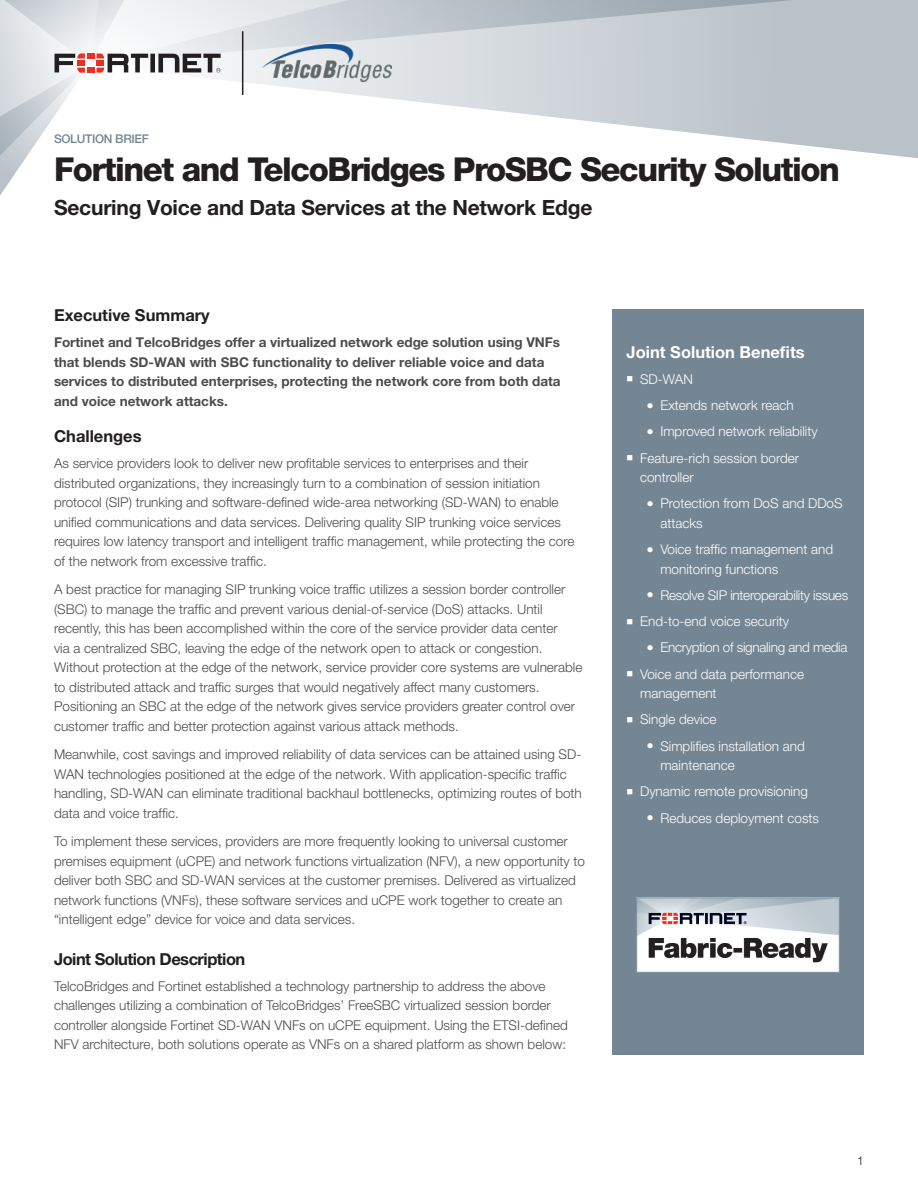
<style>
.page{position:relative;width:918px;height:1188px;background:#fff}
.page>*{position:absolute;margin:0;border:0;box-sizing:border-box;transform-origin:0 0}
.Main_Title{font:800 33px "Helvetica Neue LT Pro";letter-spacing:-.045em;color:#231f20}
.Main_Subtitle{font:700 21px "Helvetica Neue LT Pro";letter-spacing:-.01em;color:#231f20}
.Body_Copy_SUBHEAD__B{font:700 16.5px "Helvetica Neue LT Pro";color:#231f20}
.Body_Copy_Sub-SUBHEA{font:700 16.5px "Helvetica Neue LT Pro";letter-spacing:-.03em;color:#231f20}
.Sidebar_headline__Wh{font:700 16.5px "Helvetica Neue LT Pro";color:#fff}
.Body_Copy{font:300 13.5px/19.5px "Helvetica Neue LT Pro";color:#4b4c4d}
.t1{font:300 13.5px/19.5px "Helvetica Neue LT Pro";color:#fff}
.Body_Copy-2{font:700 13.5px/19.5px "Helvetica Neue LT Pro";color:#4b4c4d}
.t2{font:300 13.5px "Helvetica Neue LT Pro";letter-spacing:-.02em;color:#fff}
.Page_Header{font:500 12px "Helvetica Neue LT Pro";letter-spacing:-.025em;color:#748593}
.t3{font:300 12px "Helvetica Neue LT Pro";color:#231f20}
</style>
<div class="page">
<svg style="left:221px;top:65px;width:697px;height:94px"></svg>
<svg style="left:221px;top:0;width:697px;height:65px"></svg>
<svg style="left:0;top:0;width:221px;height:195px"></svg>
<div style="left:612px;top:309px;width:252px;height:745px;background:#748593"></div>
<img style="left:637px;top:897px;width:202px;height:75px">
<hr style="left:242px;top:31px;width:1px;height:64px;background:#231f20">
<img style="left:263px;top:44px;width:128px;height:37px">
<p class="Page_Header" style="left:54px;top:132px;width:97px">SOLUTION BRIEF</p>
<p class="Main_Title" style="left:54px;top:150px;width:787px">Fortinet and TelcoBridges ProSBC Security Solution</p>
<p class="Main_Subtitle" style="left:54px;top:194px;width:540px">Securing Voice and Data Services at the Network Edge</p>
<p class="Body_Copy_SUBHEAD__B" style="left:54px;top:305px;width:157px">Executive Summary</p>
<p class="Body_Copy-2" style="left:54px;top:332px;width:508px">Fortinet and TelcoBridges offer a virtualized network edge solution using VNFs that blends SD-WAN with SBC functionality to deliver reliable voice and data services to distributed enterprises, protecting the network core from both data and voice network attacks.</p>
<p class="Body_Copy_SUBHEAD__B" style="left:54px;top:426px;width:89px">Challenges</p>
<p class="Body_Copy" style="left:54px;top:454px;width:522px">As service providers look to deliver new profitable services to enterprises and their distributed organizations, they increasingly turn to a combination of session initiation protocol (SIP) trunking and software-defined wide-area networking (SD-WAN) to enable unified communications and data services. Delivering quality SIP trunking voice services requires low latency transport and intelligent traffic management, while protecting the core of the network from excessive traffic.</p>
<p class="Body_Copy" style="left:54px;top:580px;width:530px">A best practice for managing SIP trunking voice traffic utilizes a session border controller (SBC) to manage the traffic and prevent various denial-of-service (DoS) attacks. Until recently, this has been accomplished within the core of the service provider data center<br>via a centralized SBC, leaving the edge of the network open to attack or congestion.<br>Without protection at the edge of the network, service provider core systems are vulnerable to distributed attack and traffic surges that would negatively affect many customers.<br>Positioning an SBC at the edge of the network gives service providers greater control over customer traffic and better protection against various attack methods.</p>
<p class="Body_Copy" style="left:54px;top:744px;width:529px">Meanwhile, cost savings and improved reliability of data services can be attained using SD-WAN technologies positioned at the edge of the network. With application-specific traffic handling, SD-WAN can eliminate traditional backhaul bottlenecks, optimizing routes of both data and voice traffic.</p>
<p class="Body_Copy" style="left:54px;top:831px;width:533px">To implement these services, providers are more frequently looking to universal customer premises equipment (uCPE) and network functions virtualization (NFV), a new opportunity to deliver both SBC and SD-WAN services at the customer premises. Delivered as virtualized network functions (VNFs), these software services and uCPE work together to create an “intelligent edge” device for voice and data services.</p>
<p class="Body_Copy_Sub-SUBHEA" style="left:54px;top:948px;width:193px">Joint Solution Description</p>
<p class="Body_Copy" style="left:54px;top:976px;width:515px">TelcoBridges and Fortinet established a technology partnership to address the above challenges utilizing a combination of TelcoBridges’ FreeSBC virtualized session border controller alongside Fortinet SD-WAN VNFs on uCPE equipment. Using the ETSI-defined NFV architecture, both solutions operate as VNFs on a shared platform as shown below:</p>
<p class="Sidebar_headline__Wh" style="left:627px;top:341px;width:180px">Joint Solution Benefits</p>
<p class="t1" style="left:627px;top:369px;width:68px">■ SD-WAN</p>
<p class="t1" style="left:647px;top:395px;width:149px">● Extends network reach</p>
<p class="t1" style="left:647px;top:421px;width:172px">● Improved network reliability</p>
<p class="t1" style="left:640px;top:448px;width:161px;text-indent:-14px">■ Feature-rich session border controller</p>
<p class="t1" style="left:660px;top:493px;width:184px;text-indent:-14px">● Protection from DoS and DDoS attacks</p>
<p class="t1" style="left:660px;top:539px;width:174px;text-indent:-14px">● Voice traffic management and monitoring functions</p>
<p class="t2" style="left:647px;top:587px;width:203px">● Resolve SIP interoperability issues</p>
<p class="t1" style="left:627px;top:611px;width:164px">■ End-to-end voice security</p>
<p class="t2" style="left:647px;top:639px;width:202px">● Encryption of signaling and media</p>
<p class="t1" style="left:640px;top:664px;width:166px;text-indent:-14px">■ Voice and data performance management</p>
<p class="t1" style="left:627px;top:709px;width:92px">■ Single device</p>
<p class="t1" style="left:660px;top:736px;width:146px;text-indent:-14px">● Simplifies installation and maintenance</p>
<p class="t1" style="left:627px;top:781px;width:183px">■ Dynamic remote provisioning</p>
<p class="t1" style="left:647px;top:808px;width:174px">● Reduces deployment costs</p>
<p class="t3" style="left:857px;top:1154px;width:8px">1</p>
</div>
